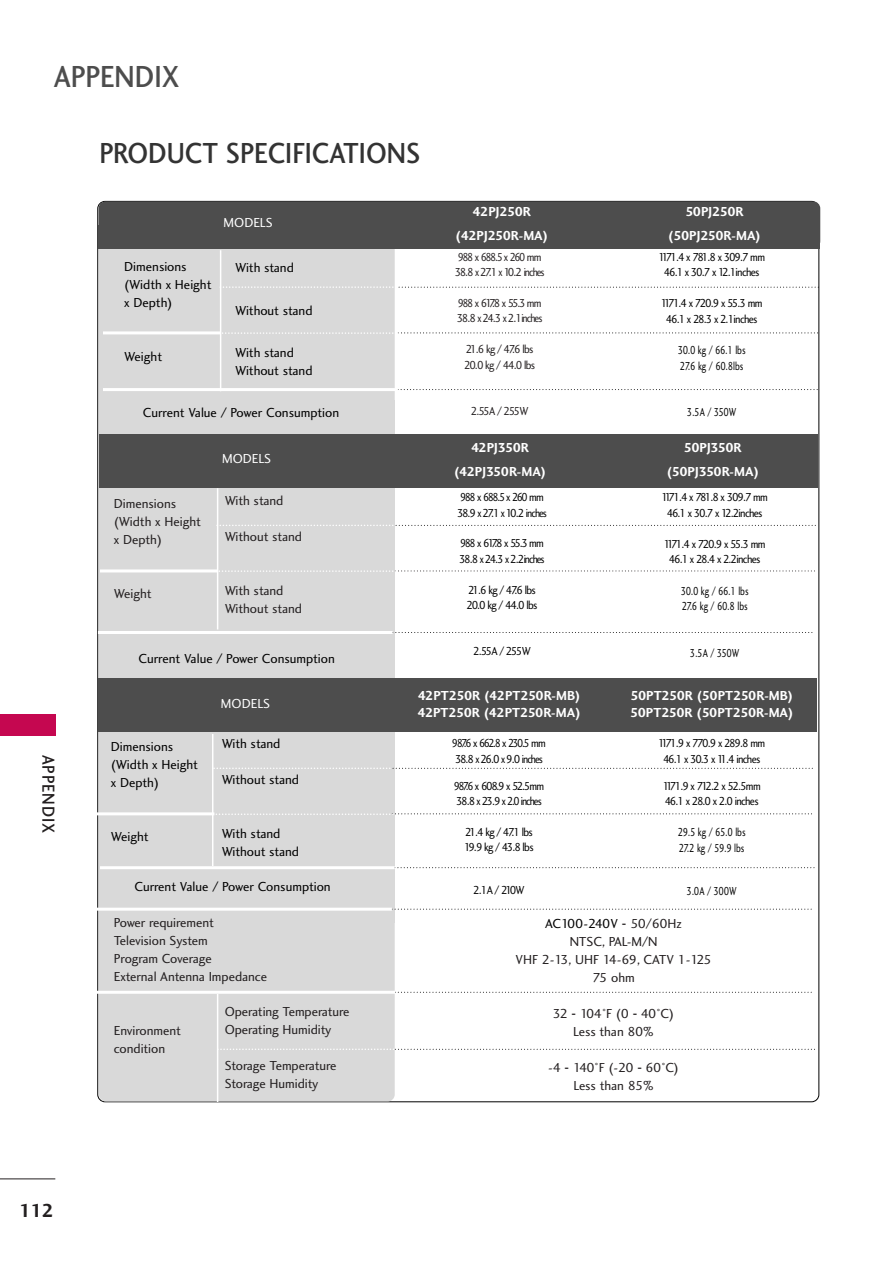
<style>
.page{position:relative;width:893px;height:1262px;background:#fff}
.page>*{position:absolute;margin:0;border:0;box-sizing:border-box;transform-origin:0 0}
.t1{font:31.5px "Charlotte Sans Medium Plain";color:#4d4d4d;scale:.9 1}
.t2{font:30px "Charlotte Sans Medium Plain";color:#333;scale:.9 1}
.t3{font:19.5px "Charlotte Sans Bold Plain";color:#231f20}
.t4{font:18px "Charlotte Sans Medium Plain";letter-spacing:.06em;color:#231f20;scale:.9 1}
.t5{font:13.5px/18px "Charlotte Sans Book Plain";letter-spacing:-.005em;color:#231f20}
.t6{font:13.5px/18px "Charlotte Sans Book Plain";color:#000}
.t7{font:13.5px/24px "Charlotte Sans Bold Plain";letter-spacing:-.005em;color:#fff;text-align:center}
.t8{font:13.5px "Charlotte Sans Book Plain";letter-spacing:-.005em;color:#fff}
.t9{font:12px/15.6px "Charlotte Sans Book Plain";letter-spacing:-.12em;color:#000;text-align:center;scale:.9 1}
.t10{font:12px/15.6px "Charlotte Sans Book Plain";letter-spacing:-.005em;color:#000;scale:.75 1}
.t11{font:12px/15.6px "Charlotte Sans Book Plain";letter-spacing:-.125em;color:#000;text-align:center;scale:.9 1}
.t12{font:12px/15.5px "Charlotte Sans Book Plain";letter-spacing:-.14em;color:#000;scale:.85 1}
.t13{font:12px/15.5px "Charlotte Sans Book Plain";letter-spacing:-.06em;color:#000;scale:.9 1}
.t14{font:12px/15.6px "Charlotte Sans Book Plain";letter-spacing:-.115em;color:#000;text-align:center;scale:.9 1}
.t15{font:12px/15.5px "Charlotte Sans Book Plain";letter-spacing:-.115em;color:#000;scale:.85 1}
.t16{font:12px/15.5px "Charlotte Sans Book Plain";letter-spacing:-.14em;color:#231f20;scale:.85 1}
.t17{font:12px/15.5px "Charlotte Sans Book Plain";letter-spacing:-.115em;color:#231f20;scale:.85 1}
.t18{font:12px/15.5px "Charlotte Sans Book Plain";letter-spacing:-.12em;color:#000;scale:.85 1}
.t19{font:12px/15.5px "Charlotte Sans Book Plain";letter-spacing:-.06em;color:#231f20;scale:.9 1}
.t20{font:12px "Charlotte Sans Book Plain";letter-spacing:-.09em;color:#000;scale:.75 1}
.t21{font:12px "Charlotte Sans Book Plain";letter-spacing:-.09em;color:#000;scale:.9 1}
.t22{font:12px "Charlotte Sans Book Plain";letter-spacing:-.115em;color:#231f20;scale:.9 1}
.s1{color:#000}
.s2{font-family:"Helvetica"}
</style>
<div class="page">
<div style="left:0;top:714px;width:55px;height:22px;background:#c50750"></div>
<hr style="left:0;top:1178px;width:55px;height:1px;background:#231f20">
<div style="left:370px;top:400px;width:25px;height:523px;background:#d9d9d9"></div>
<div style="left:99px;top:203px;width:295px;height:898px;background:#d9d9d9;border-radius:7px"></div>
<div style="left:98px;top:201px;width:722px;height:47px;background:#4d4d4d;border-radius:7px"></div>
<div style="left:98px;top:225px;width:722px;height:23px;background:#4d4d4d"></div>
<hr style="left:103px;top:331px;width:117px;height:3px;background:#fff">
<svg style="left:222px;top:332px;width:596px;height:2px"></svg>
<hr style="left:220px;top:250px;width:1px;height:141px;background:#fff">
<svg style="left:221px;top:286px;width:598px;height:2px"></svg>
<svg style="left:398px;top:389px;width:420px;height:1px"></svg>
<hr style="left:103px;top:388px;width:295px;height:3px;background:#fff">
<svg style="left:395px;top:992px;width:416px;height:1px"></svg>
<hr style="left:96px;top:990px;width:299px;height:3px;background:#fff">
<hr style="left:100px;top:569px;width:117px;height:3px;background:#fff">
<svg style="left:218px;top:1048px;width:597px;height:2px"></svg>
<svg style="left:219px;top:570px;width:596px;height:2px"></svg>
<hr style="left:217px;top:488px;width:1px;height:141px;background:#fff">
<hr style="left:217px;top:994px;width:1px;height:108px;background:#fff">
<svg style="left:218px;top:524px;width:598px;height:2px"></svg>
<svg style="left:395px;top:867px;width:420px;height:1px"></svg>
<hr style="left:100px;top:866px;width:295px;height:3px;background:#fff">
<div style="left:99px;top:434px;width:718px;height:54px;background:#4d4d4d"></div>
<div style="left:98px;top:679px;width:718px;height:53px;background:#4d4d4d"></div>
<hr style="left:97px;top:812px;width:117px;height:3px;background:#fff">
<svg style="left:216px;top:813px;width:596px;height:2px"></svg>
<svg style="left:214px;top:767px;width:599px;height:2px"></svg>
<hr style="left:212px;top:734px;width:1px;height:132px;background:#fff">
<svg style="left:392px;top:908px;width:420px;height:1px"></svg>
<hr style="left:97px;top:907px;width:295px;height:3px;background:#fff">
<svg style="left:392px;top:632px;width:421px;height:1px"></svg>
<hr style="left:98px;top:631px;width:294px;height:3px;background:#fff">
<h1 class="t1" style="left:54px;top:64px;width:141px">APPENDIX</h1>
<h2 class="t2" style="left:99px;top:142px;width:358px">PRODUCT SPECIFICATIONS</h2>
<p class="t8" style="left:223px;top:217px;width:51px">MODELS</p>
<p class="t7" style="left:455px;top:201px;width:94px">42PJ250R (42PJ250R-MA)</p>
<p class="t7" style="left:668px;top:201px;width:94px">50PJ250R (50PJ250R-MA)</p>
<p class="t16" style="left:454px;top:250px;width:107px">988 x 688.5 x 260 mm<br>38.8 x 27.1 x 10.2 inches</p>
<p class="t17" style="left:457px;top:296px;width:102px">988 x 617.8 x 55.3 mm<br>38.8 x 24.3 x 2.1inches</p>
<p class="t19" style="left:464px;top:342px;width:80px">21.6 kg / 47.6 lbs<br>20.0 kg / 44.0 lbs</p>
<p class="t22" style="left:471px;top:406px;width:66px">2.55A / 255W</p>
<p class="t9" style="left:658px;top:250px;width:120px">1171.4 x 781.8 x 309.7 mm<br>46.1 x 30.7 x 12.1inches</p>
<p class="t9" style="left:661px;top:296px;width:114px">1171.4 x 720.9 x 55.3 mm<br>46.1 x 28.3 x 2.1inches</p>
<p class="t10" style="left:677px;top:343px;width:92px">30.0 kg / 66.1 lbs<br>27.6 kg / 60.8lbs</p>
<p class="t20" style="left:687px;top:408px;width:68px">3.5A / 350W</p>
<p class="t6" style="left:124px;top:258px;width:89px">Dimensions (Width x Height x Depth)</p>
<p class="t6" style="left:235px;top:259px;width:60px">With stand</p>
<p class="t6" style="left:235px;top:303px;width:79px">Without stand</p>
<p class="t6" style="left:235px;top:345px;width:79px">With stand<br>Without stand</p>
<p class="t6" style="left:124px;top:348px;width:39px">Weight</p>
<p class="t6" style="left:143px;top:405px;width:198px">Current Value / Power Consumption</p>
<p class="t8" style="left:222px;top:453px;width:51px">MODELS</p>
<p class="t7" style="left:454px;top:437px;width:94px">42PJ350R (42PJ350R-MA)</p>
<p class="t7" style="left:666px;top:437px;width:94px">50PJ350R (50PJ350R-MA)</p>
<p class="t5" style="left:114px;top:496px;width:89px">Dimensions (Width x Height x Depth)</p>
<p class="t5" style="left:114px;top:586px;width:39px">Weight</p>
<p class="t5" style="left:225px;top:493px;width:60px">With stand</p>
<p class="t5" style="left:225px;top:529px;width:79px">Without stand</p>
<p class="t5" style="left:225px;top:583px;width:79px">With stand<br>Without stand</p>
<p class="t6" style="left:138px;top:651px;width:198px">Current Value / Power Consumption</p>
<p class="t12" style="left:457px;top:490px;width:107px">988 x 688.5 x 260 mm<br>38.9 x 27.1 x 10.2 inches</p>
<p class="t18" style="left:459px;top:537px;width:102px">988 x 617.8 x 55.3 mm<br>38.8 x 24.3 x 2.2inches</p>
<p class="t13" style="left:466px;top:583px;width:80px">21.6 kg / 47.6 lbs<br>20.0 kg / 44.0 lbs</p>
<p class="t21" style="left:473px;top:647px;width:66px">2.55A / 255W</p>
<p class="t14" style="left:661px;top:490px;width:120px">1171.4 x 781.8 x 309.7 mm<br>46.1 x 30.7 x 12.2inches</p>
<p class="t9" style="left:664px;top:537px;width:114px">1171.4 x 720.9 x 55.3 mm<br>46.1 x 28.4 x 2.2inches</p>
<p class="t10" style="left:680px;top:584px;width:92px">30.0 kg / 66.1 lbs<br>27.6 kg / 60.8 lbs</p>
<p class="t20" style="left:690px;top:648px;width:68px">3.5A / 350W</p>
<h3 class="t4" style="left:55px;top:754px;width:89px;rotate:90deg">APPENDIX</h3>
<h3 class="t3" style="left:19px;top:1202px;width:36px">112</h3>
<p class="t8" style="left:221px;top:698px;width:51px">MODELS</p>
<p class="t7" style="left:417px;top:689px;width:165px;line-height:16.5px;text-align:left">42PT250R (42PT250R-MB)<br>42PT250R (42PT250R-MA)</p>
<p class="t7" style="left:630px;top:689px;width:165px;line-height:16.5px;text-align:left">50PT250R (50PT250R-MB)<br>50PT250R (50PT250R-MA)</p>
<p class="t6" style="left:111px;top:739px;width:89px">Dimensions (Width x Height x Depth)</p>
<p class="t6" style="left:111px;top:829px;width:39px">Weight</p>
<p class="t6" style="left:222px;top:736px;width:60px">With stand</p>
<p class="t6" style="left:222px;top:772px;width:79px">Without stand</p>
<p class="t6" style="left:222px;top:826px;width:79px">With stand<br>Without stand</p>
<p class="t6" style="left:134px;top:878px;width:198px">Current Value / Power Consumption</p>
<p class="t5" style="left:114px;top:915px;width:155px">Power requirement<br>Television System<br>Program Coverage<br>External Antenna Impedance</p>
<p class="t5" style="left:114px;top:1023px;width:69px">Environment condition</p>
<p class="t5" style="left:225px;top:1003px;width:126px">Operating Temperature<br>Operating Humidity</p>
<p class="t5" style="left:225px;top:1057px;width:113px">Storage Temperature<br>Storage Humidity</p>
<p class="t12" style="left:452px;top:736px;width:112px">987.6 x 662.8 x 230.5 mm<br>38.8 x 26.0 x 9.0 inches</p>
<p class="t15" style="left:454px;top:779px;width:108px">987.6 x 608.9 x 52.5mm<br>38.8 x 23.9 x 2.0 inches</p>
<p class="t13" style="left:464px;top:825px;width:79px">21.4 kg / 47.1 lbs<br>19.9 kg / 43.8 lbs</p>
<p class="t21" style="left:473px;top:885px;width:59px">2.1A / 210W</p>
<p class="t11" style="left:658px;top:736px;width:120px">1171.9 x 770.9 x 289.8 mm<br>46.1 x 30.3 x 11.4 inches</p>
<p class="t11" style="left:662px;top:779px;width:110px;text-align:left">1171.9 x 712.2 x 52.5mm<br>46.1 x 28.0 x 2.0 inches</p>
<p class="t10" style="left:677px;top:825px;width:92px">29.5 kg / 65.0 lbs<br>27.2 kg / 59.9 lbs</p>
<p class="t20" style="left:686px;top:886px;width:69px">3.0A / 300W</p>
<p class="t5" style="left:515px;top:915px;width:198px;text-align:center"><span class="s1">AC100-240V</span> <span class="s2">-</span> 50/60Hz<br>NTSC, PAL-M/N<br>VHF 2-13, UHF 14-69, CATV 1-125<br>75 ohm</p>
<p class="t5" style="left:553px;top:1005px;width:123px;text-align:center">32 <span class="s2">-</span> 104°F (0 <span class="s2">-</span> 40°C)<br>Less than 80%</p>
<p class="t5" style="left:548px;top:1059px;width:132px;text-align:center">-4 <span class="s2">-</span> 140°F (-20 <span class="s2">-</span> 60°C)<br>Less than 85%</p>
</div>
